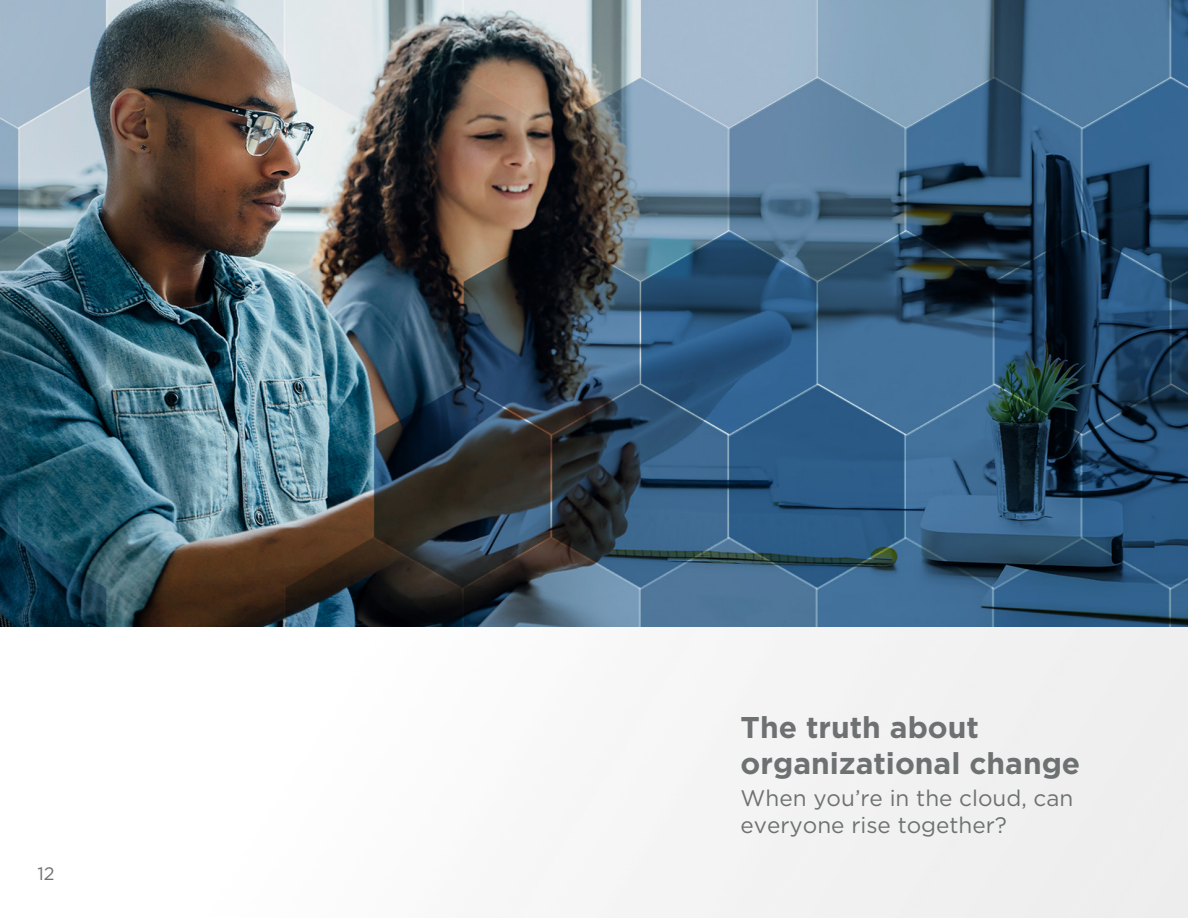
<style>
.page{position:relative;width:1188px;height:918px;background:#fff}
.page>*{position:absolute;margin:0;border:0;box-sizing:border-box;transform-origin:0 0}
.t1{font:700 30px/36px "Gotham";color:#6e7172}
.t2{font:22.5px/27px "Gotham";color:#6e7172}
.t3{font:18px "Gotham";color:#6e7172}
</style>
<div class="page">
<img style="left:0;top:625px;width:1188px;height:293px">
<img style="left:1px;top:0;width:1186px;height:627px">
<p class="t3" style="left:38px;top:862px;width:19px">12</p>
<p class="t1" style="left:741px;top:709px;width:341px">The truth about organizational change</p>
<p class="t2" style="left:741px;top:784px;width:334px">When you’re in the cloud, can everyone rise together?</p>
</div>
